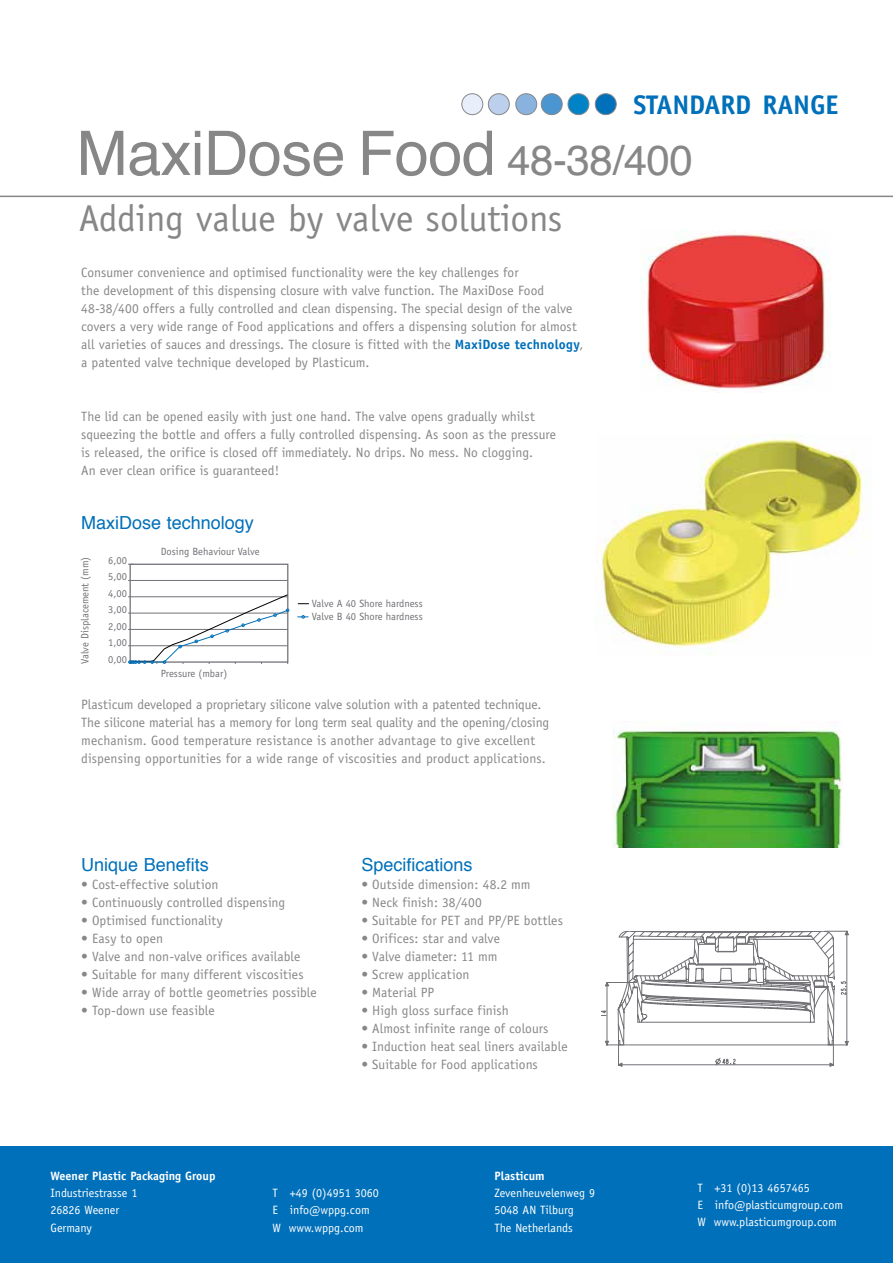
<style>
.page{position:relative;width:893px;height:1263px;background:#fff}
.page>*{position:absolute;margin:0;border:0;box-sizing:border-box;transform-origin:0 0}
.t1{font:61.5px "Helvetica";letter-spacing:-.01em;color:#878787}
.t2{font:37.5px "Officina Sans";color:#878787}
.t3{font:700 27px "Officina Sans";letter-spacing:-.005em;color:#0070ba}
.t4{font:18px "Helvetica";color:#0070ba}
.t5{font:13.5px/18px "Officina Sans";color:#878787}
.t6{font:12px/17.2px "Officina Sans";color:#fff}
.t7{font:700 12px "Officina Sans";color:#fff}
.t8{font:10.5px/12.6px "Officina Sans";color:#727177}
.s1{font-size:42px}
.s2{font-weight:700;color:#0070ba}
</style>
<div class="page">
<hr style="left:0;top:196px;width:893px;height:1px;background:#878787">
<div style="left:462px;top:94px;width:21px;height:21px;background:#e9effa;border-radius:50%"></div>
<div style="left:462px;top:94px;width:21px;height:21px;border:1px solid #878787;border-radius:50%"></div>
<div style="left:488px;top:94px;width:21px;height:21px;background:#bcd0ed;border-radius:50%"></div>
<div style="left:488px;top:94px;width:21px;height:21px;border:1px solid #878787;border-radius:50%"></div>
<div style="left:516px;top:94px;width:21px;height:21px;background:#8ab2df;border-radius:50%"></div>
<div style="left:516px;top:94px;width:21px;height:21px;border:1px solid #878787;border-radius:50%"></div>
<div style="left:541px;top:94px;width:21px;height:21px;background:#4b95d1;border-radius:50%"></div>
<div style="left:541px;top:94px;width:21px;height:21px;border:1px solid #878787;border-radius:50%"></div>
<div style="left:568px;top:94px;width:21px;height:21px;background:#0082c6;border-radius:50%"></div>
<div style="left:568px;top:94px;width:21px;height:21px;border:1px solid #878787;border-radius:50%"></div>
<div style="left:595px;top:94px;width:21px;height:21px;background:#0070ba;border-radius:50%"></div>
<div style="left:595px;top:94px;width:21px;height:21px;border:1px solid #878787;border-radius:50%"></div>
<img style="left:612px;top:721px;width:230px;height:126px">
<img style="left:641px;top:230px;width:190px;height:161px">
<img style="left:595px;top:434px;width:270px;height:221px">
<svg style="left:601px;top:931px;width:248px;height:135px"></svg>
<div style="left:130px;top:564px;width:158px;height:99px;border:1px solid #727177"></div>
<hr style="left:128px;top:580px;width:160px;height:1px;background:#727177">
<svg style="left:297px;top:615px;width:11px;height:3px"></svg>
<svg style="left:128px;top:594px;width:161px;height:70px"></svg>
<div style="left:0;top:1146px;width:893px;height:117px;background:#0070ba"></div>
<h3 class="t3" style="left:633px;top:88px;width:206px">STANDARD RANGE</h3>
<h1 class="t1" style="left:77px;top:106px;width:618px">MaxiDose Food <span class="s1">48-38/400</span></h1>
<h2 class="t2" style="left:79px;top:197px;width:485px">Adding value by valve solutions</h2>
<p class="t5" style="left:81px;top:264px;width:504px">Consumer convenience and optimised functionality were the key challenges for<br>the development of this dispensing closure with valve function. The MaxiDose Food 48-38/400 offers a fully controlled and clean dispensing. The special design of the valve covers a very wide range of Food applications and offers a dispensing solution for almost all varieties of sauces and dressings. The closure is fitted with the <span class="s2">MaxiDose technology</span>, a patented valve technique developed by Plasticum.</p>
<p class="t5" style="left:81px;top:408px;width:476px">The lid can be opened easily with just one hand. The valve opens gradually whilst squeezing the bottle and offers a fully controlled dispensing. As soon as the pressure is released, the orifice is closed off immediately. No drips. No mess. No clogging.<br>An ever clean orifice is guaranteed!</p>
<h3 class="t4" style="left:81px;top:509px;width:174px">MaxiDose technology</h3>
<p class="t8" style="left:79px;top:664px;width:109px;rotate:-90deg">Valve Displacement (mm)</p>
<p class="t8" style="left:108px;top:554px;width:20px">6,00</p>
<p class="t8" style="left:108px;top:571px;width:20px">5,00</p>
<p class="t8" style="left:108px;top:587px;width:20px">4,00</p>
<p class="t8" style="left:108px;top:603px;width:20px">3,00</p>
<p class="t8" style="left:108px;top:620px;width:20px">2,00</p>
<p class="t8" style="left:108px;top:636px;width:20px">1,00</p>
<p class="t8" style="left:108px;top:653px;width:20px">0,00</p>
<p class="t8" style="left:161px;top:545px;width:101px">Dosing Behaviour Valve</p>
<p class="t8" style="left:161px;top:667px;width:68px">Pressure (mbar)</p>
<p class="t8" style="left:312px;top:597px;width:113px">Valve A 40 Shore hardness<br>Valve B 40 Shore hardness</p>
<p class="t5" style="left:81px;top:696px;width:470px">Plasticum developed a proprietary silicone valve solution with a patented technique.<br>The silicone material has a memory for long term seal quality and the opening/closing mechanism. Good temperature resistance is another advantage to give excellent dispensing opportunities for a wide range of viscosities and product applications.</p>
<h3 class="t4" style="left:81px;top:851px;width:129px">Unique Benefits</h3>
<p class="t5" style="left:81px;top:876px;width:139px">• Cost-effective solution</p>
<p class="t5" style="left:81px;top:894px;width:206px">• Continuously controlled dispensing</p>
<p class="t5" style="left:81px;top:912px;width:143px">• Optimised functionality</p>
<p class="t5" style="left:81px;top:930px;width:83px">• Easy to open</p>
<p class="t5" style="left:81px;top:948px;width:221px">• Valve and non-valve orifices available</p>
<p class="t5" style="left:81px;top:966px;width:224px">• Suitable for many different viscosities</p>
<p class="t5" style="left:81px;top:984px;width:237px">• Wide array of bottle geometries possible</p>
<p class="t5" style="left:81px;top:1002px;width:135px">• Top-down use feasible</p>
<h3 class="t4" style="left:361px;top:850px;width:113px">Specifications</h3>
<p class="t5" style="left:361px;top:875px;width:171px">• Outside dimension: 48.2 mm</p>
<p class="t5" style="left:361px;top:893px;width:122px">• Neck finish: 38/400</p>
<p class="t5" style="left:361px;top:911px;width:203px">• Suitable for PET and PP/PE bottles</p>
<p class="t5" style="left:361px;top:929px;width:140px">• Orifices: star and valve</p>
<p class="t5" style="left:361px;top:947px;width:138px">• Valve diameter: 11 mm</p>
<p class="t5" style="left:361px;top:965px;width:109px">• Screw application</p>
<p class="t5" style="left:361px;top:983px;width:74px">• Material PP</p>
<p class="t5" style="left:361px;top:1001px;width:149px">• High gloss surface finish</p>
<p class="t5" style="left:361px;top:1019px;width:189px">• Almost infinite range of colours</p>
<p class="t5" style="left:361px;top:1037px;width:208px">• Induction heat seal liners available</p>
<p class="t5" style="left:361px;top:1055px;width:178px">• Suitable for Food applications</p>
<p class="t7" style="left:51px;top:1168px;width:166px">Weener Plastic Packaging Group</p>
<p class="t6" style="left:51px;top:1184px;width:88px">Industriestrasse 1<br>26826 Weener<br>Germany</p>
<p class="t6" style="left:273px;top:1184px;width:108px">T +49 (0)4951 3060<br>E info@wppg.com<br>W www.wppg.com</p>
<p class="t7" style="left:495px;top:1168px;width:52px">Plasticum</p>
<p class="t6" style="left:495px;top:1184px;width:102px">Zevenheuvelenweg 9<br>5048 AN Tilburg<br>The Netherlands</p>
<p class="t6" style="left:697px;top:1179px;width:147px">T +31 (0)13 4657465<br>E info@plasticumgroup.com<br>W www.plasticumgroup.com</p>
</div>
